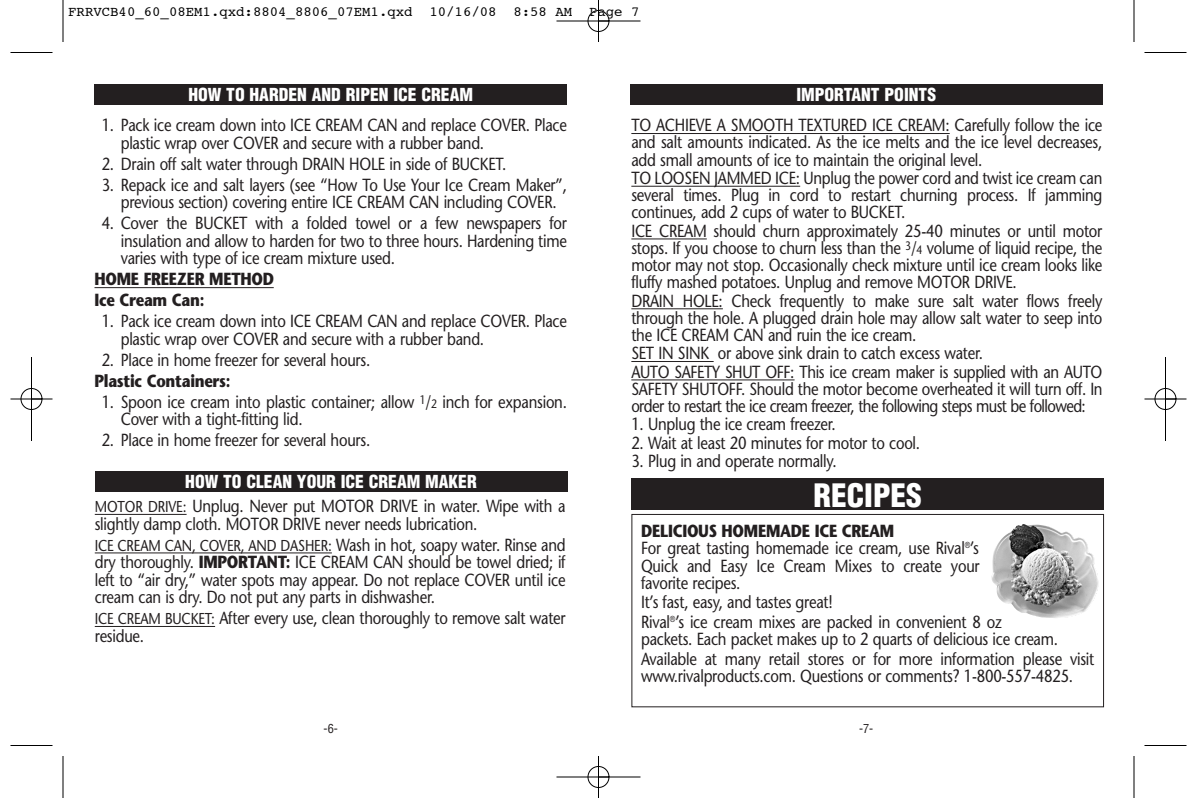
<style>
.page{position:relative;width:1197px;height:798px;background:#fff}
.page>*{position:absolute;margin:0;border:0;box-sizing:border-box;transform-origin:0 0}
.t1{font:900 condensed 31.5px "Helvetica";color:#fff}
.t2{font:17.5px/17.5px "Stone Sans";letter-spacing:-.015em;color:#231f20;scale:.85 1}
.t3{font:900 condensed 17.5px "Helvetica";color:#fff}
.t4{font:700 17.5px/21px "Stone Sans";letter-spacing:-.02em;color:#231f20;scale:.85 1}
.t5{font:14px "Courier";color:#000}
.t6{font:condensed 12.25px "Helvetica";color:#231f20}
.s1{font-size:12.25px}
.s2{font-size:15.75px}
.s3{font-weight:700}
</style>
<div class="page">
<hr style="left:94px;top:287px;width:180px;height:1px;background:#231f20">
<div style="left:94px;top:84px;width:473px;height:21px;background:#231f20"></div>
<div style="left:630px;top:84px;width:472px;height:21px;background:#231f20"></div>
<hr style="left:631px;top:133px;width:319px;height:1px;background:#231f20">
<hr style="left:631px;top:186px;width:169px;height:1px;background:#231f20">
<hr style="left:631px;top:239px;width:76px;height:1px;background:#231f20">
<hr style="left:631px;top:308px;width:92px;height:1px;background:#231f20">
<hr style="left:631px;top:361px;width:83px;height:1px;background:#231f20">
<hr style="left:631px;top:379px;width:164px;height:1px;background:#231f20">
<div style="left:95px;top:471px;width:472px;height:21px;background:#231f20"></div>
<hr style="left:95px;top:514px;width:92px;height:1px;background:#231f20">
<hr style="left:95px;top:553px;width:237px;height:1px;background:#231f20">
<hr style="left:95px;top:626px;width:120px;height:1px;background:#231f20">
<div style="left:632px;top:478px;width:472px;height:32px;background:#231f20"></div>
<div style="left:631px;top:514px;width:473px;height:193px;border:1px solid #231f20"></div>
<img style="left:991px;top:524px;width:108px;height:94px">
<hr style="left:63px;top:0;width:1px;height:42px;background:#000">
<hr style="left:10px;top:52px;width:42px;height:1px;background:#000">
<hr style="left:1134px;top:0;width:1px;height:42px;background:#000">
<hr style="left:1144px;top:52px;width:42px;height:1px;background:#000">
<hr style="left:63px;top:756px;width:1px;height:42px;background:#000">
<hr style="left:10px;top:745px;width:42px;height:1px;background:#000">
<hr style="left:1134px;top:756px;width:1px;height:42px;background:#000">
<hr style="left:1144px;top:745px;width:42px;height:1px;background:#000">
<hr style="left:556px;top:21px;width:84px;height:1px;background:#000">
<hr style="left:556px;top:777px;width:84px;height:1px;background:#000">
<hr style="left:31px;top:357px;width:1px;height:84px;background:#000">
<hr style="left:1165px;top:357px;width:1px;height:84px;background:#000">
<hr style="left:598px;top:0;width:1px;height:42px;background:#000">
<hr style="left:598px;top:756px;width:1px;height:42px;background:#000">
<hr style="left:10px;top:399px;width:42px;height:1px;background:#000">
<hr style="left:1144px;top:399px;width:42px;height:1px;background:#000">
<div style="left:588px;top:10px;width:21px;height:22px;border:1px solid #000;border-radius:50%"></div>
<div style="left:588px;top:766px;width:21px;height:22px;border:1px solid #000;border-radius:50%"></div>
<div style="left:21px;top:388px;width:21px;height:22px;border:1px solid #000;border-radius:50%"></div>
<div style="left:1155px;top:388px;width:21px;height:22px;border:1px solid #000;border-radius:50%"></div>
<p class="t5" style="left:68px;top:5px;width:573px">FRRVCB40_60_08EM1.qxd:8804_8806_07EM1.qxd 10/16/08 8:58 AM Page 7</p>
<p class="t3" style="left:188px;top:88px;width:286px">HOW TO HARDEN AND RIPEN ICE CREAM</p>
<p class="t3" style="left:796px;top:88px;width:141px">IMPORTANT POINTS</p>
<p class="t2" style="left:631px;top:118px;width:556px">TO ACHIEVE A SMOOTH TEXTURED ICE CREAM: Carefully follow the ice and salt amounts indicated. As the ice melts and the ice level decreases, add small amounts of ice to maintain the original level.<br>TO LOOSEN JAMMED ICE: Unplug the power cord and twist ice cream can several times. Plug in cord to restart churning process. If jamming continues, add 2 cups of water to BUCKET.<br>ICE CREAM should churn approximately 25-40 minutes or until motor stops. If you choose to churn less than the <sup>3</sup>/<span class="s1">4</span> volume of liquid recipe, the motor may not stop. Occasionally check mixture until ice cream looks like fluffy mashed potatoes. Unplug and remove MOTOR DRIVE.<br>DRAIN HOLE: Check frequently to make sure salt water flows freely through the hole. A plugged drain hole may allow salt water to seep into the ICE CREAM CAN and ruin the ice cream.<br>SET IN SINK or above sink drain to catch excess water.<br>AUTO SAFETY SHUT OFF: This ice cream maker is supplied with an AUTO SAFETY SHUTOFF. Should the motor become overheated it will turn off. In order to restart the ice cream freezer, the following steps must be followed:</p>
<p class="t2" style="left:631px;top:417px;width:242px">1. Unplug the ice cream freezer.</p>
<p class="t2" style="left:631px;top:436px;width:341px">2. Wait at least 20 minutes for motor to cool.</p>
<p class="t2" style="left:631px;top:454px;width:243px">3. Plug in and operate normally.</p>
<p class="t3" style="left:185px;top:475px;width:293px">HOW TO CLEAN YOUR ICE CREAM MAKER</p>
<p class="t2" style="left:95px;top:499px;width:556px"><span class="s2">MOTOR DRIVE:</span> Unplug. Never put MOTOR DRIVE in water. Wipe with a slightly damp cloth. MOTOR DRIVE never needs lubrication.</p>
<p class="t2" style="left:95px;top:538px;width:556px;text-align:justify"><span class="s2">ICE CREAM CAN, COVER, AND DASHER:</span> Wash in hot, soapy water. Rinse and dry thoroughly. <span class="s3">IMPORTANT:</span> ICE CREAM CAN should be towel dried; if left to “air dry,” water spots may appear. Do not replace COVER until ice cream can is dry. Do not put any parts in dishwasher.</p>
<p class="t2" style="left:95px;top:612px;width:556px"><span class="s2">ICE CREAM BUCKET:</span> After every use, clean thoroughly to remove salt water residue.</p>
<p class="t2" style="left:121px;top:118px;width:527px;text-indent:-19px">1. Pack ice cream down into ICE CREAM CAN and replace COVER. Place plastic wrap over COVER and secure with a rubber band.</p>
<p class="t2" style="left:102px;top:157px;width:478px">2. Drain off salt water through DRAIN HOLE in side of BUCKET.</p>
<p class="t2" style="left:102px;top:178px;width:549px;text-align:center">3. Repack ice and salt layers (see “How To Use Your Ice Cream Maker”, previous section) covering entire ICE CREAM CAN including COVER.</p>
<p class="t2" style="left:121px;top:216px;width:527px;text-align:justify;text-indent:-19px">4. Cover the BUCKET with a folded towel or a few newspapers for insulation and allow to harden for two to three hours. Hardening time varies with type of ice cream mixture used.</p>
<p class="t4" style="left:94px;top:271px;width:213px">HOME FREEZER METHOD<br>Ice Cream Can:</p>
<p class="t2" style="left:121px;top:314px;width:527px;text-indent:-19px">1. Pack ice cream down into ICE CREAM CAN and replace COVER. Place plastic wrap over COVER and secure with a rubber band.</p>
<p class="t2" style="left:102px;top:353px;width:317px">2. Place in home freezer for several hours.</p>
<p class="t4" style="left:94px;top:372px;width:162px">Plastic Containers:</p>
<p class="t2" style="left:121px;top:395px;width:527px;text-indent:-19px">1. Spoon ice cream into plastic container; allow <sup>1</sup>/<span class="s1">2</span> inch for expansion.<br>Cover with a tight-fitting lid.</p>
<p class="t2" style="left:102px;top:433px;width:317px">2. Place in home freezer for several hours.</p>
<h1 class="t1" style="left:813px;top:483px;width:110px">RECIPES</h1>
<p class="t2" style="left:641px;top:524px;width:400px"><span class="s3">DELICIOUS HOMEMADE ICE CREAM<br></span>For great tasting homemade ice cream, use Rival<sup>®</sup>’s Quick and Easy Ice Cream Mixes to create your favorite recipes.</p>
<p class="t2" style="left:641px;top:594px;width:426px;line-height:19.4px">It’s fast, easy, and tastes great!<br>Rival<sup>®</sup>’s ice cream mixes are packed in convenient 8 oz</p>
<p class="t2" style="left:641px;top:631px;width:535px;line-height:19.4px">packets. Each packet makes up to 2 quarts of delicious ice cream.<br>Available at many retail stores or for more information please visit</p>
<p class="t2" style="left:641px;top:669px;width:510px">www.rivalproducts.com. Questions or comments? 1-800-557-4825.</p>
<p class="t6" style="left:324px;top:724px;width:16px">-6-</p>
<p class="t6" style="left:859px;top:724px;width:16px">-7-</p>
</div>
